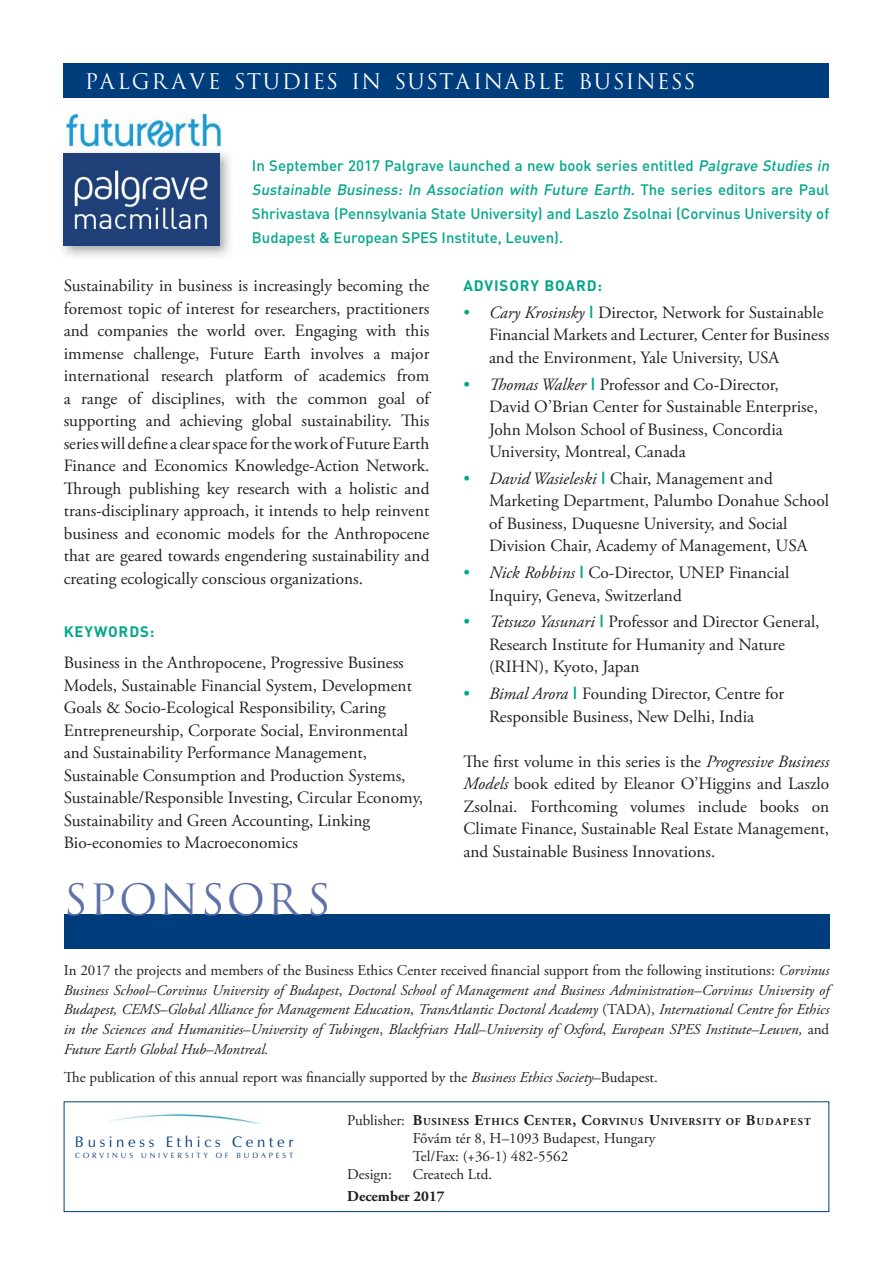
<style>
.page{position:relative;width:893px;height:1263px;background:#fff}
.page>*{position:absolute;margin:0;border:0;box-sizing:border-box;transform-origin:0 0}
.t1{font:42px "Trajan PFL";letter-spacing:.16em;color:#5d72a6}
.t2{font:21px "Trajan PFL";letter-spacing:.16em;color:#fff}
.t3{font:17.25px/22.5px "Adobe Garamond Pro";color:#231f20}
.t4{font:15.3px "Zapf Humanist 601.PFL";letter-spacing:.24em;color:#003d7d}
.t5{font:italic 15px/19.5px "Adobe Garamond Pro";color:#231f20;text-align:justify}
.t6{font:500 15px/24px "DIN Pro";color:#00a788}
.t7{font:15px/18px "Adobe Garamond Pro";color:#231f20}
.t8{font:700 15px "DIN Pro";letter-spacing:.06em;color:#00a788}
.t9{font:700 15px "Adobe Garamond Pro";color:#231f20}
.t10{font:700 10.5px "Adobe Garamond Pro";letter-spacing:.07em;color:#231f20}
.t11{font:7.65px "Zapf Humanist 601.PFL";letter-spacing:.38em;color:#003d7d}
.s1{font-style:italic}
.s2{color:#00a788}
.s3{font-family:"DIN Pro";font-weight:500;color:#00a788}
.s4{font-style:normal}
.s5{font-weight:400;font-size:15px}
.s6{font-size:15px}
</style>
<div class="page">
<img style="left:110px;top:1113px;width:149px;height:10px">
<div style="left:64px;top:1101px;width:765px;height:111px;border:1px solid #003d7d"></div>
<div style="left:64px;top:914px;width:765px;height:34px;background:#003d7d"></div>
<div style="left:64px;top:64px;width:765px;height:34px;background:#003d7d"></div>
<img style="left:61px;top:152px;width:169px;height:105px">
<img style="left:64px;top:154px;width:156px;height:92px">
<img style="left:66px;top:115px;width:155px;height:32px">
<p class="t2" style="left:85px;top:69px;width:610px">PALGRAVE STUDIES IN SUSTAINABLE BUSINESS</p>
<p class="t6" style="left:252px;top:155px;width:581px">In September 2017 Palgrave launched a new book series entitled <span class="s1">Palgrave Studies in Sustainable Business: In Association with Future Earth</span>. T h e s e r i e s e d i t o rs a re P a u l Shrivastava (Pennsylvania State University) and Laszlo Zsolnai (Corvinus University of Budapest &amp; European SPES Institute, Leuven).</p>
<p class="t8" style="left:463px;top:280px;width:140px">ADVISORY BOARD:</p>
<p class="t3" style="left:489px;top:303px;width:342px;text-indent:-26px"><span class="s2">•</span> <span class="s1">Cary Krosinsky</span> <span class="s3">I</span> Director, Network for Sustainable<br>Financial Markets and Lecturer, Center for Business and the Environment, Yale University, USA</p>
<p class="t3" style="left:489px;top:374px;width:330px;text-indent:-26px"><span class="s2">•</span> <span class="s1">Thomas Walker</span> <span class="s3">I</span> Professor and Co-Director, David O’Brian Center for Sustainable Enterprise, John Molson School of Business, Concordia University, Montreal, Canada</p>
<p class="t3" style="left:489px;top:469px;width:341px;text-indent:-26px"><span class="s2">•</span> <span class="s1">David Wasieleski</span> <span class="s3">I</span> Chair, Management and Marketing Department, Palumbo Donahue School of Business, Duquesne University, and Social Division Chair, Academy of Management, USA</p>
<p class="t3" style="left:489px;top:563px;width:302px;text-indent:-26px"><span class="s2">•</span> <span class="s1">Nick Robbins</span> <span class="s3">I</span> Co-Director, UNEP Financial<br>Inquiry, Geneva, Switzerland</p>
<p class="t3" style="left:489px;top:612px;width:332px;text-indent:-26px"><span class="s2">•</span> <span class="s1">Tetsuzo Yasunari</span> <span class="s3">I</span> Professor and Director General,<br>Research Institute for Humanity and Nature (RIHN), Kyoto, Japan</p>
<p class="t3" style="left:463px;top:684px;width:322px;text-align:center"><span class="s2">•</span> <span class="s1">Bimal Arora</span> <span class="s3">I</span> Founding Director, Centre for<br>Responsible Business, New Delhi, India</p>
<p class="t3" style="left:463px;top:751px;width:367px;text-align:justify">The first volume in this series is the <span class="s1">Progressive Business Models</span> book edited by Eleanor O’Higgins and Laszlo Zsolnai. Forthcoming volumes include books on Climate Finance, Sustainable Real Estate Management, and Sustainable Business Innovations.</p>
<p class="t3" style="left:64px;top:276px;width:367px;text-align:justify">Sustainability in business is increasingly becoming the foremost topic of interest for researchers, practitioners and companies the world over. Engaging with this immense challenge, Future Earth involves a major international research platform of academics from a range of disciplines, with the common goal of supporting and achieving global sustainability. This series will define a clear space for the work of Future Earth Finance and Economics Knowledge-Action Network.<br>Through publishing key research with a holistic and trans-disciplinary approach, it intends to help reinvent business and economic models for the Anthropocene that are geared towards engendering sustainability and creating ecologically conscious organizations.</p>
<p class="t8" style="left:64px;top:626px;width:92px">KEYWORDS:</p>
<p class="t3" style="left:64px;top:653px;width:361px">Business in the Anthropocene, Progressive Business Models, Sustainable Financial System, Development Goals &amp; Socio-Ecological Responsibility, Caring Entrepreneurship, Corporate Social, Environmental and Sustainability Performance Management, Sustainable Consumption and Production Systems, Sustainable/Responsible Investing, Circular Economy, Sustainability and Green Accounting, Linking Bio-economies to Macroeconomics</p>
<h1 class="t1" style="left:64px;top:876px;width:264px">SPONSORS</h1>
<p class="t5" style="left:64px;top:962px;width:767px"><span class="s4">In 2017 the projects and members of the Business Ethics Center received financial support from the following institutions:</span> Corvinus Business School<span class="s4">–</span>Corvinus University of Budapest<span class="s4">,</span> Doctoral School of Management and Business Administration–Corvinus University of Budapest, CEMS–Global Alliance for Management Education<span class="s4">,</span> TransAtlantic Doctoral Academy <span class="s4">(TADA),</span> International Centre for Ethics in the Sciences and Humanities–University of Tubingen<span class="s4">,</span> Blackfriars Hall<span class="s4">–</span>University of Oxford<span class="s4">,</span> European SPES Institute–Leuven, <span class="s4">and </span>Future Earth Global Hub–Montreal.</p>
<p class="t7" style="left:64px;top:1069px;width:596px">The publication of this annual report was financially supported by the <span class="s1">Business Ethics Society</span>–Budapest.</p>
<p class="t4" style="left:75px;top:1136px;width:220px">Business Ethics Center</p>
<p class="t11" style="left:75px;top:1153px;width:220px">CORVINUS UNIVERSITY OF BUDAPEST</p>
<p class="t10" style="left:347px;top:1117px;width:465px"><span class="s5">Publisher:</span> <span class="s6">B</span>USINESS <span class="s6">E</span>THICS <span class="s6">C</span>ENTER<span class="s6">, C</span>ORVINUS <span class="s6">U</span>NIVERSITY OF <span class="s6">B</span>UDAPEST</p>
<p class="t7" style="left:413px;top:1130px;width:244px">Fővám tér 8, H–1093 Budapest, Hungary<br>Tel/Fax: (+36-1) 482-5562</p>
<p class="t7" style="left:347px;top:1166px;width:46px">Design:</p>
<p class="t7" style="left:413px;top:1166px;width:81px">Createch Ltd.</p>
<p class="t9" style="left:347px;top:1190px;width:99px">December 2017</p>
</div>
